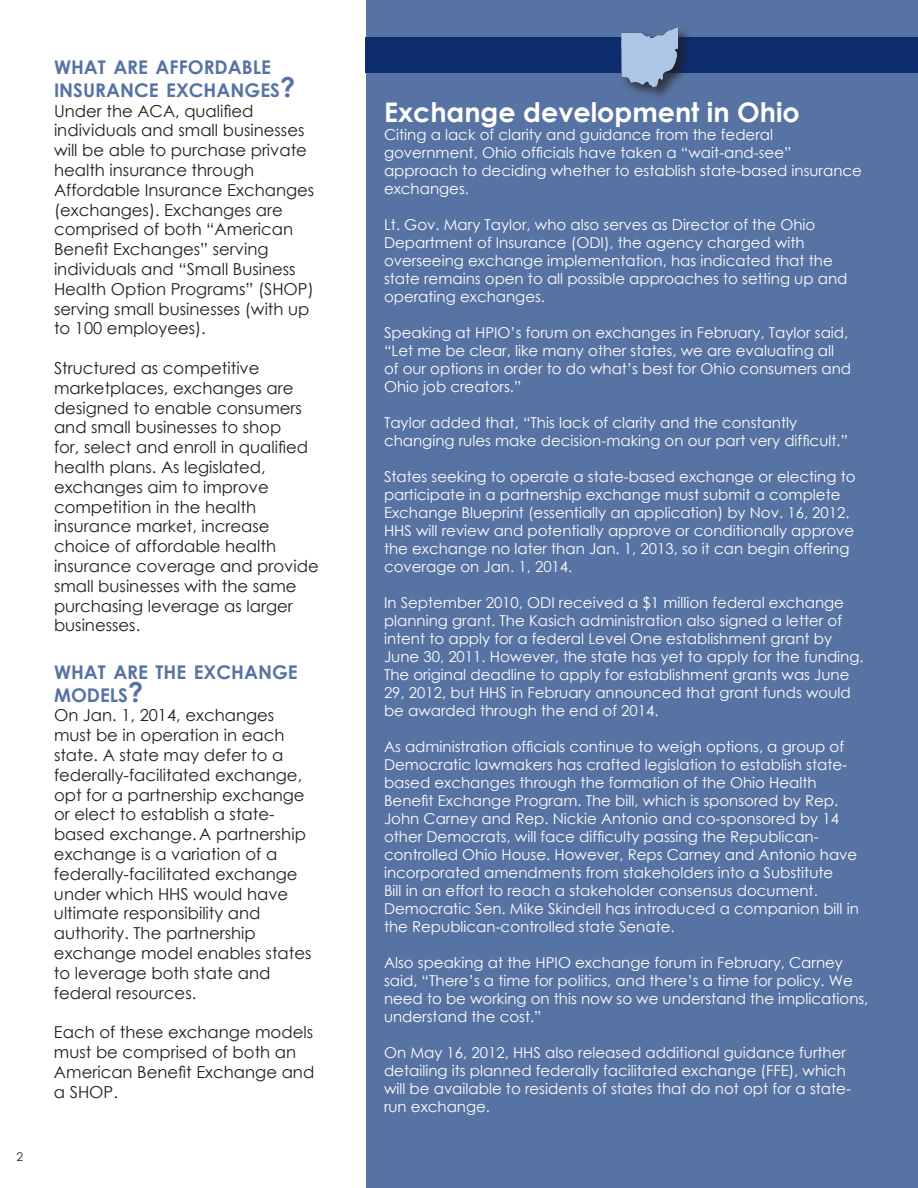
<style>
.page{position:relative;width:918px;height:1188px;background:#fff}
.page>*{position:absolute;margin:0;border:0;box-sizing:border-box;transform-origin:0 0}
.t1{font:700 27px "Century Gothic";color:#fff}
.t2{font:700 18.9px/22.5px "Century Gothic";color:#5773a3}
.t3{font:16.5px/19.8px "Century Gothic";color:#231f20}
.t4{font:15px/18px "Century Gothic";color:#fff}
.t5{font:12px "Century Gothic";color:#231f20}
.s1{font-size:27px}
</style>
<div class="page">
<div style="left:366px;top:0;width:552px;height:1188px;background:#5773a3"></div>
<div style="left:366px;top:37px;width:552px;height:36px;background:#0d2c6e"></div>
<div style="left:619px;top:25px;width:72px;height:75px;background:#231f20;opacity:.75"></div>
<img style="left:621px;top:27px;width:59px;height:63px">
<p class="t5" style="left:16px;top:1148px;width:8px">2</p>
<p class="t2" style="left:54px;top:55px;width:243px">WHAT ARE AFFORDABLE<br>INSURANCE EXCHANGES<span class="s1">?</span></p>
<p class="t3" style="left:54px;top:100px;width:262px">Under the ACA, qualified individuals and small businesses will be able to purchase private health insurance through<br>Affordable Insurance Exchanges (exchanges). Exchanges are comprised of both “American<br>Benefit Exchanges” serving individuals and “Small Business<br>Health Option Programs” (SHOP) serving small businesses (with up to 100 employees).</p>
<p class="t3" style="left:54px;top:358px;width:266px">Structured as competitive marketplaces, exchanges are designed to enable consumers and small businesses to shop<br>for, select and enroll in qualified health plans. As legislated, exchanges aim to improve competition in the health insurance market, increase choice of affordable health insurance coverage and provide small businesses with the same purchasing leverage as larger businesses.</p>
<p class="t2" style="left:54px;top:660px;width:245px">WHAT ARE THE EXCHANGE<br>MODELS<span class="s1">?</span></p>
<p class="t3" style="left:54px;top:705px;width:259px">On Jan. 1, 2014, exchanges must be in operation in each state. A state may defer to a federally-facilitated exchange, opt for a partnership exchange or elect to establish a state&shy;based exchange. A partnership exchange is a variation of a federally-facilitated exchange under which HHS would have ultimate responsibility and authority. The partnership exchange model enables states to leverage both state and federal resources.</p>
<p class="t3" style="left:54px;top:1022px;width:262px">Each of these exchange models must be comprised of both an<br>American Benefit Exchange and a SHOP.</p>
<h1 class="t1" style="left:384px;top:92px;width:417px">Exchange development in Ohio</h1>
<p class="t4" style="left:384px;top:126px;width:480px">Citing a lack of clarity and guidance from the federal government, Ohio officials have taken a “wait-and-see” approach to deciding whether to establish state-based insurance exchanges.</p>
<p class="t4" style="left:384px;top:216px;width:465px">Lt. Gov. Mary Taylor, who also serves as Director of the Ohio Department of Insurance (ODI), the agency charged with overseeing exchange implementation, has indicated that the state remains open to all possible approaches to setting up and operating exchanges.</p>
<p class="t4" style="left:384px;top:324px;width:469px">Speaking at HPIO’s forum on exchanges in February, Taylor said, “Let me be clear, like many other states, we are evaluating all of our options in order to do what’s best for Ohio consumers and Ohio job creators.”</p>
<p class="t4" style="left:384px;top:414px;width:465px">Taylor added that, “This lack of clarity and the constantly changing rules make decision-making on our part very difficult.”</p>
<p class="t4" style="left:384px;top:468px;width:473px">States seeking to operate a state-based exchange or electing to participate in a partnership exchange must submit a complete Exchange Blueprint (essentially an application) by Nov. 16, 2012.<br>HHS will review and potentially approve or conditionally approve the exchange no later than Jan. 1, 2013, so it can begin offering coverage on Jan. 1, 2014.</p>
<p class="t4" style="left:384px;top:594px;width:481px">In September 2010, ODI received a $1 million federal exchange planning grant. The Kasich administration also signed a letter of intent to apply for a federal Level One establishment grant by June 30, 2011. However, the state has yet to apply for the funding.<br>The original deadline to apply for establishment grants was June 29, 2012, but HHS in February announced that grant funds would be awarded through the end of 2014.</p>
<p class="t4" style="left:384px;top:738px;width:476px">As administration officials continue to weigh options, a group of Democratic lawmakers has crafted legislation to establish state&shy;based exchanges through the formation of the Ohio Health Benefit Exchange Program. The bill, which is sponsored by Rep.<br>John Carney and Rep. Nickie Antonio and co-sponsored by 14 other Democrats, will face difficulty passing the Republican&shy;controlled Ohio House. However, Reps Carney and Antonio have incorporated amendments from stakeholders into a Substitute<br>Bill in an effort to reach a stakeholder consensus document.<br>Democratic Sen. Mike Skindell has introduced a companion bill in the Republican-controlled state Senate.</p>
<p class="t4" style="left:384px;top:954px;width:486px">Also speaking at the HPIO exchange forum in February, Carney said, “There’s a time for politics, and there’s a time for policy. We need to be working on this now so we understand the implications, understand the cost.”</p>
<p class="t4" style="left:384px;top:1044px;width:469px">On May 16, 2012, HHS also released additional guidance further detailing its planned federally facilitated exchange (FFE), which will be available to residents of states that do not opt for a state&shy;run exchange.</p>
</div>
